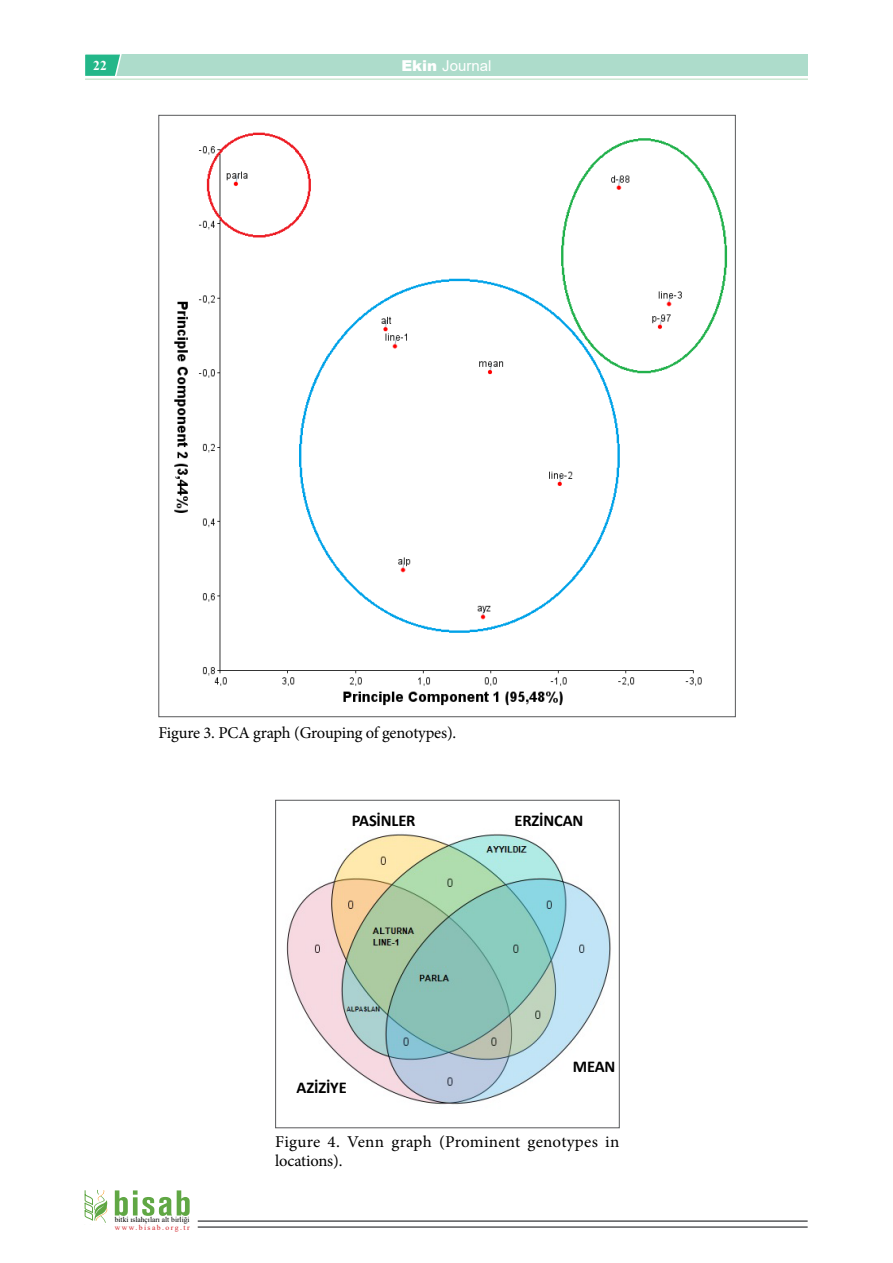
<style>
.page{position:relative;width:893px;height:1263px;background:#fff}
.page>*{position:absolute;margin:0;border:0;box-sizing:border-box;transform-origin:0 0}
.t1{font:16.5px/19.8px "Minion Pro";letter-spacing:-.005em;color:#000}
.t2{font:700 16.5px "Calibri";letter-spacing:-.01em;color:#000}
.t3{font:15px "Arial";color:#fff}
.t4{font:700 13.5px "Times New Roman";color:#fff}
.t5{font:7.5px "Times New Roman";color:#000}
.t6{font:7.5px "Times New Roman";letter-spacing:.185em;color:#d2232a}
.s1{font-weight:900}
</style>
<div class="page">
<div style="left:85px;top:55px;width:723px;height:21px;background:#addccb"></div>
<hr style="left:85px;top:78px;width:723px;height:2px;background:#c9e6d0">
<hr style="left:198px;top:1220px;width:610px;height:2px;background:#58595b">
<hr style="left:198px;top:1226px;width:610px;height:2px;background:#58595b">
<svg style="left:85px;top:54px;width:38px;height:22px"></svg>
<svg style="left:84px;top:1190px;width:24px;height:33px"></svg>
<svg style="left:115px;top:1190px;width:75px;height:26px"></svg>
<img style="left:174px;top:132px;width:554px;height:574px">
<div style="left:275px;top:800px;width:345px;height:328px;border:1px solid #58595b"></div>
<img style="left:286px;top:834px;width:325px;height:271px">
<div style="left:286px;top:1076px;width:72px;height:21px;background:#fff"></div>
<div style="left:573px;top:1059px;width:42px;height:13px;background:#fff"></div>
<p class="t4" style="left:93px;top:56px;width:15px">22</p>
<p class="t3" style="left:401px;top:55px;width:92px"><span class="s1">Ekin</span> Journal</p>
<p class="t1" style="left:158px;top:722px;width:299px">Figure 3. PCA graph (Grouping of genotypes).</p>
<p class="t2" style="left:352px;top:809px;width:65px">PASİNLER</p>
<p class="t2" style="left:515px;top:809px;width:70px">ERZİNCAN</p>
<p class="t2" style="left:297px;top:1076px;width:52px">AZİZİYE</p>
<p class="t2" style="left:573px;top:1054px;width:44px">MEAN</p>
<p class="t5" style="left:115px;top:1215px;width:76px">bitki ıslahçıları alt birliği</p>
<p class="t6" style="left:115px;top:1222px;width:76px">www.bisab.org.tr</p>
<p class="t1" style="left:275px;top:1131px;width:346px">Figure 4. Venn graph (Prominent genotypes in locations).</p>
</div>
